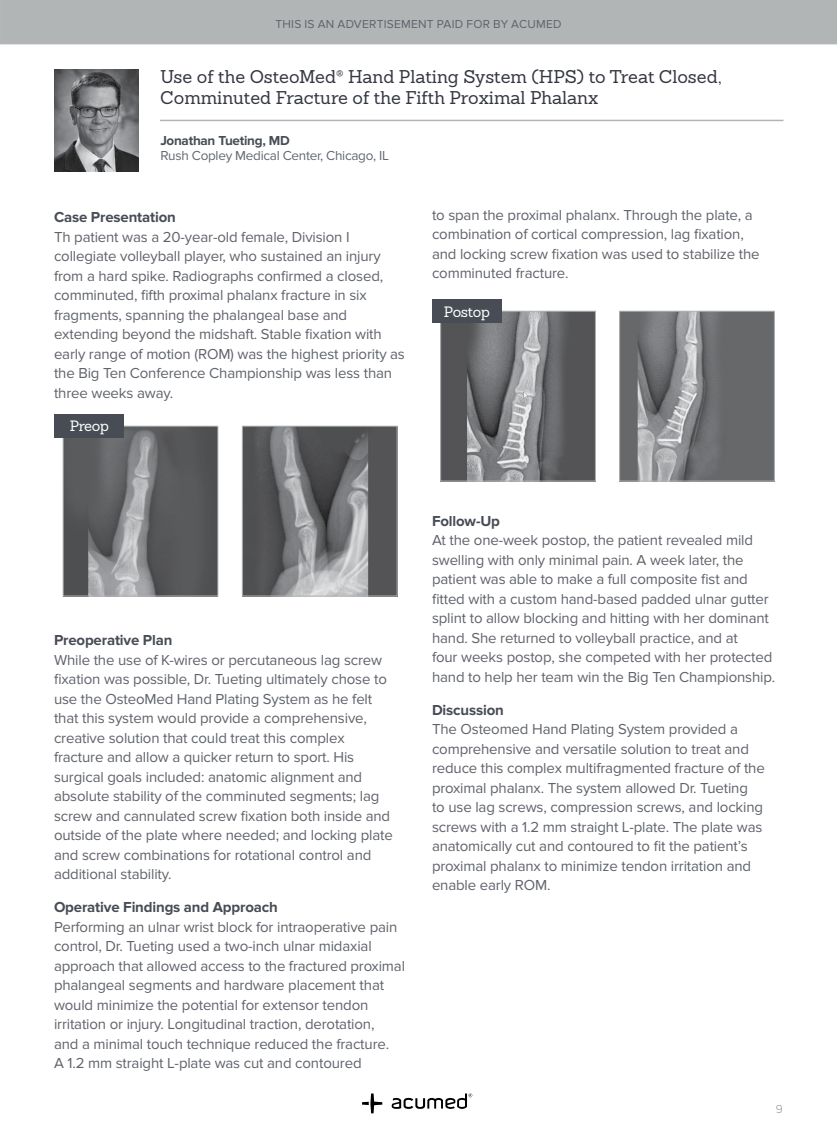
<style>
.page{position:relative;width:837px;height:1134px;background:#fff}
.page>*{position:absolute;margin:0;border:0;box-sizing:border-box;transform-origin:0 0}
.t1{font:18px/21px "Sanchez Slab";color:#343741}
.t2{font:15px/19.5px "Proxima Nova";letter-spacing:-.01em;color:#5f636a}
.t3{font:700 15px "Proxima Nova";letter-spacing:-.01em;color:#474c55}
.t4{font:14.7px "Sanchez Slab";letter-spacing:-.02em;color:#fff}
.t5{font:13.5px "Proxima Nova";letter-spacing:-.02em;color:#626770}
.t6{font:700 13.5px "Proxima Nova";letter-spacing:-.02em;color:#474c55}
.t7{font:12px "Proxima Nova";letter-spacing:.02em;color:#5f636a}
.t8{font:300 12px "Proxima Nova";color:#8e9297}
</style>
<div class="page">
<div style="left:0;top:0;width:837px;height:44px;background:#b2b5b6"></div>
<svg style="left:362px;top:1093px;width:20px;height:20px"></svg>
<svg style="left:392px;top:1093px;width:80px;height:16px"></svg>
<hr style="left:160px;top:120px;width:623px;height:1px;background:#b2b5b6">
<img style="left:442px;top:313px;width:152px;height:166px">
<div style="left:440px;top:311px;width:156px;height:170px;border:1px solid #b2b5b6"></div>
<div style="left:432px;top:300px;width:70px;height:23px;background:#474c55"></div>
<img style="left:621px;top:313px;width:152px;height:166px">
<div style="left:619px;top:311px;width:156px;height:170px;border:1px solid #b2b5b6"></div>
<img style="left:54px;top:69px;width:84px;height:103px">
<img style="left:65px;top:428px;width:151px;height:166px">
<div style="left:63px;top:426px;width:155px;height:170px;border:1px solid #b2b5b6"></div>
<div style="left:54px;top:415px;width:70px;height:23px;background:#474c55"></div>
<img style="left:244px;top:428px;width:152px;height:166px">
<div style="left:242px;top:426px;width:156px;height:170px;border:1px solid #b2b5b6"></div>
<p class="t7" style="left:275px;top:17px;width:288px">THIS IS AN ADVERTISEMENT PAID FOR BY ACUMED</p>
<p class="t1" style="left:160px;top:66px;width:563px">Use of the OsteoMed<sup>®</sup> Hand Plating System (HPS) to Treat Closed,<br>Comminuted Fracture of the Fifth Proximal Phalanx</p>
<p class="t6" style="left:160px;top:132px;width:131px">Jonathan Tueting, MD</p>
<p class="t5" style="left:160px;top:147px;width:230px">Rush Copley Medical Center, Chicago, IL</p>
<p class="t3" style="left:54px;top:209px;width:123px">Case Presentation</p>
<p class="t2" style="left:54px;top:227px;width:352px">Th patient was a 20-year-old female, Division I collegiate volleyball player, who sustained an injury from a hard spike. Radiographs confirmed a closed, comminuted, fifth proximal phalanx fracture in six fragments, spanning the phalangeal base and extending beyond the midshaft. Stable fixation with early range of motion (ROM) was the highest priority as the Big Ten Conference Championship was less than three weeks away.</p>
<p class="t4" style="left:70px;top:417px;width:41px">Preop</p>
<p class="t2" style="left:432px;top:205px;width:329px">to span the proximal phalanx. Through the plate, a combination of cortical compression, lag fixation, and locking screw fixation was used to stabilize the comminuted fracture.</p>
<p class="t4" style="left:444px;top:302px;width:48px">Postop</p>
<p class="t3" style="left:54px;top:632px;width:120px">Preoperative Plan</p>
<p class="t2" style="left:54px;top:650px;width:340px">While the use of K-wires or percutaneous lag screw fixation was possible, Dr. Tueting ultimately chose to use the OsteoMed Hand Plating System as he felt that this system would provide a comprehensive, creative solution that could treat this complex fracture and allow a quicker return to sport. His surgical goals included: anatomic alignment and absolute stability of the comminuted segments; lag screw and cannulated screw fixation both inside and outside of the plate where needed; and locking plate and screw combinations for rotational control and additional stability.</p>
<p class="t3" style="left:54px;top:899px;width:225px">Operative Findings and Approach</p>
<p class="t2" style="left:54px;top:917px;width:353px">Performing an ulnar wrist block for intraoperative pain control, Dr. Tueting used a two-inch ulnar midaxial approach that allowed access to the fractured proximal phalangeal segments and hardware placement that would minimize the potential for extensor tendon irritation or injury. Longitudinal traction, derotation,<br>and a minimal touch technique reduced the fracture.<br>A 1.2 mm straight L-plate was cut and contoured</p>
<p class="t3" style="left:432px;top:512px;width:69px">Follow-Up</p>
<p class="t2" style="left:432px;top:531px;width:345px">At the one-week postop, the patient revealed mild swelling with only minimal pain. A week later, the patient was able to make a full composite fist and fitted with a custom hand-based padded ulnar gutter splint to allow blocking and hitting with her dominant hand. She returned to volleyball practice, and at<br>four weeks postop, she competed with her protected hand to help her team win the Big Ten Championship.</p>
<p class="t3" style="left:432px;top:701px;width:73px">Discussion</p>
<p class="t2" style="left:432px;top:720px;width:334px">The Osteomed Hand Plating System provided a comprehensive and versatile solution to treat and reduce this complex multifragmented fracture of the proximal phalanx. The system allowed Dr. Tueting<br>to use lag screws, compression screws, and locking screws with a 1.2 mm straight L-plate. The plate was anatomically cut and contoured to fit the patient’s proximal phalanx to minimize tendon irritation and enable early ROM.</p>
<p class="t8" style="left:776px;top:1101px;width:9px">9</p>
</div>
